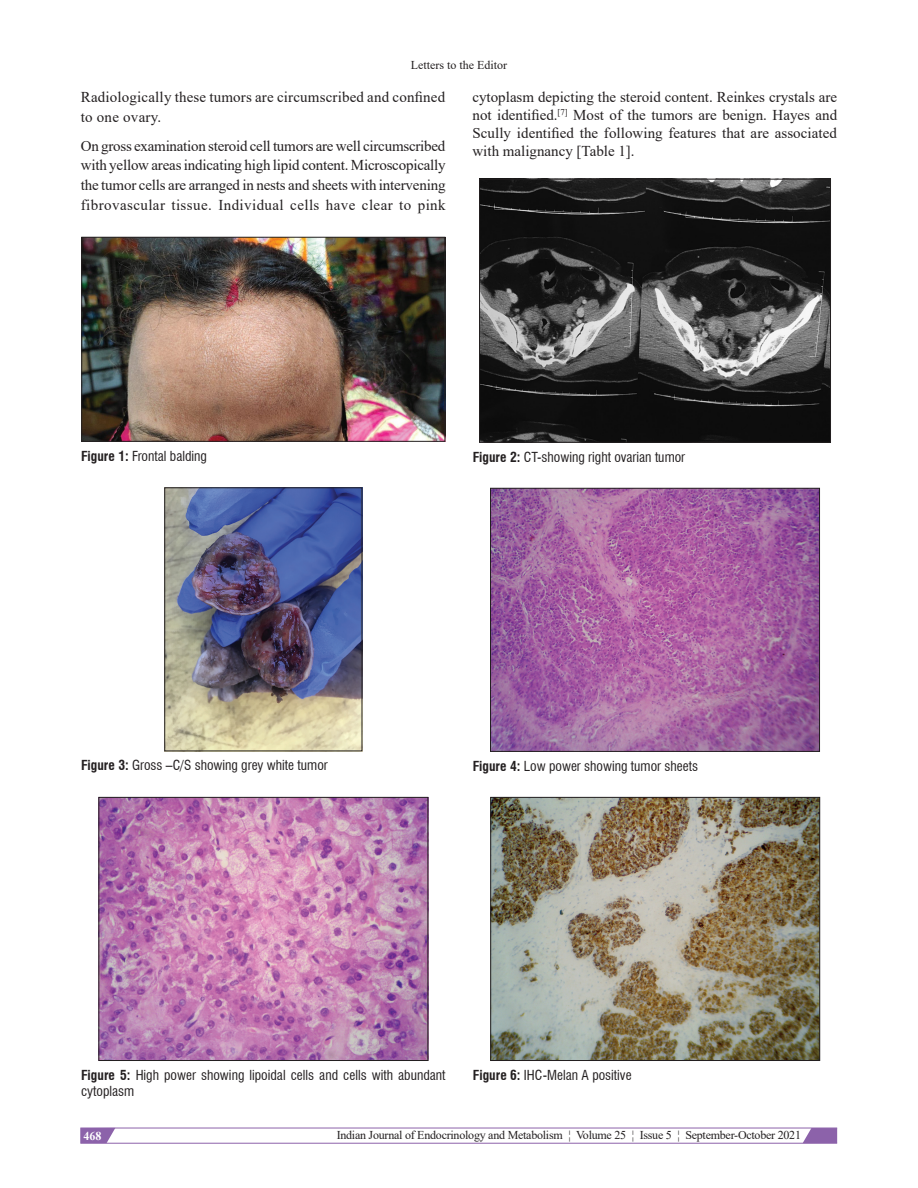
<style>
.page{position:relative;width:918px;height:1188px;background:#fff}
.page>*{position:absolute;margin:0;border:0;box-sizing:border-box;transform-origin:0 0}
.TX{font:15px/20px "Times New Roman";letter-spacing:.01em;color:#231f20;text-align:justify}
.FGC{font:condensed 13.5px/16.2px "Swiss 721 BT";color:#231f20}
.t1{font:12px "Times New Roman";letter-spacing:-.02em;color:#231f20}
.t2{font:12px "Times New Roman";color:#231f20}
.t3{font:700 12px "Times New Roman";color:#fff}
.s1{font-weight:700}
</style>
<div class="page">
<svg style="left:80px;top:1128px;width:758px;height:16px"></svg>
<img style="left:167px;top:490px;width:193px;height:259px">
<img style="left:481px;top:181px;width:348px;height:259px">
<div style="left:479px;top:179px;width:352px;height:263px;border:1px solid #231f20"></div>
<img style="left:492px;top:490px;width:326px;height:260px">
<div style="left:490px;top:488px;width:330px;height:264px;border:1px solid #231f20"></div>
<img style="left:84px;top:239px;width:359px;height:201px">
<div style="left:82px;top:237px;width:363px;height:205px;border:1px solid #231f20"></div>
<img style="left:101px;top:799px;width:325px;height:260px">
<div style="left:99px;top:797px;width:329px;height:264px;border:1px solid #231f20"></div>
<img style="left:493px;top:799px;width:325px;height:260px">
<div style="left:491px;top:797px;width:329px;height:264px;border:1px solid #231f20"></div>
<p class="t2" style="left:411px;top:56px;width:98px">Letters to the Editor</p>
<p class="TX" style="left:81px;top:87px;width:366px">Radiologically these tumors are circumscribed and confined to one ovary.</p>
<p class="TX" style="left:81px;top:135px;width:366px">On gross examination steroid cell tumors are well circumscribed with yellow areas indicating high lipid content. Microscopically the tumor cells are arranged in nests and sheets with intervening fibrovascular tissue. Individual cells have clear to pink</p>
<p class="TX" style="left:472px;top:88px;width:366px;line-height:18px">cytoplasm depicting the steroid content. Reinkes crystals are not identified.<sup>[7]</sup> Most of the tumors are benign. Hayes and Scully identified the following features that are associated with malignancy [Table 1].</p>
<p class="FGC" style="left:81px;top:448px;width:127px"><span class="s1">Figure 1:</span> Frontal balding</p>
<p class="FGC" style="left:473px;top:449px;width:214px"><span class="s1">Figure 2:</span> CT‑showing right ovarian tumor</p>
<p class="FGC" style="left:81px;top:757px;width:248px"><span class="s1">Figure 3:</span> Gross –C/S showing grey white tumor</p>
<p class="FGC" style="left:473px;top:758px;width:227px"><span class="s1">Figure 4:</span> Low power showing tumor sheets</p>
<p class="FGC" style="left:81px;top:1067px;width:366px"><span class="s1">Figure 5:</span> High power showing lipoidal cells and cells with abundant cytoplasm</p>
<p class="FGC" style="left:473px;top:1067px;width:160px"><span class="s1">Figure 6:</span> IHC‑Melan A positive</p>
<p class="t3" style="left:84px;top:1127px;width:19px">468</p>
<p class="t1" style="left:337px;top:1127px;width:466px">Indian Journal of Endocrinology and Metabolism ¦ Volume 25 ¦ Issue 5 ¦ September-October 2021</p>
</div>
